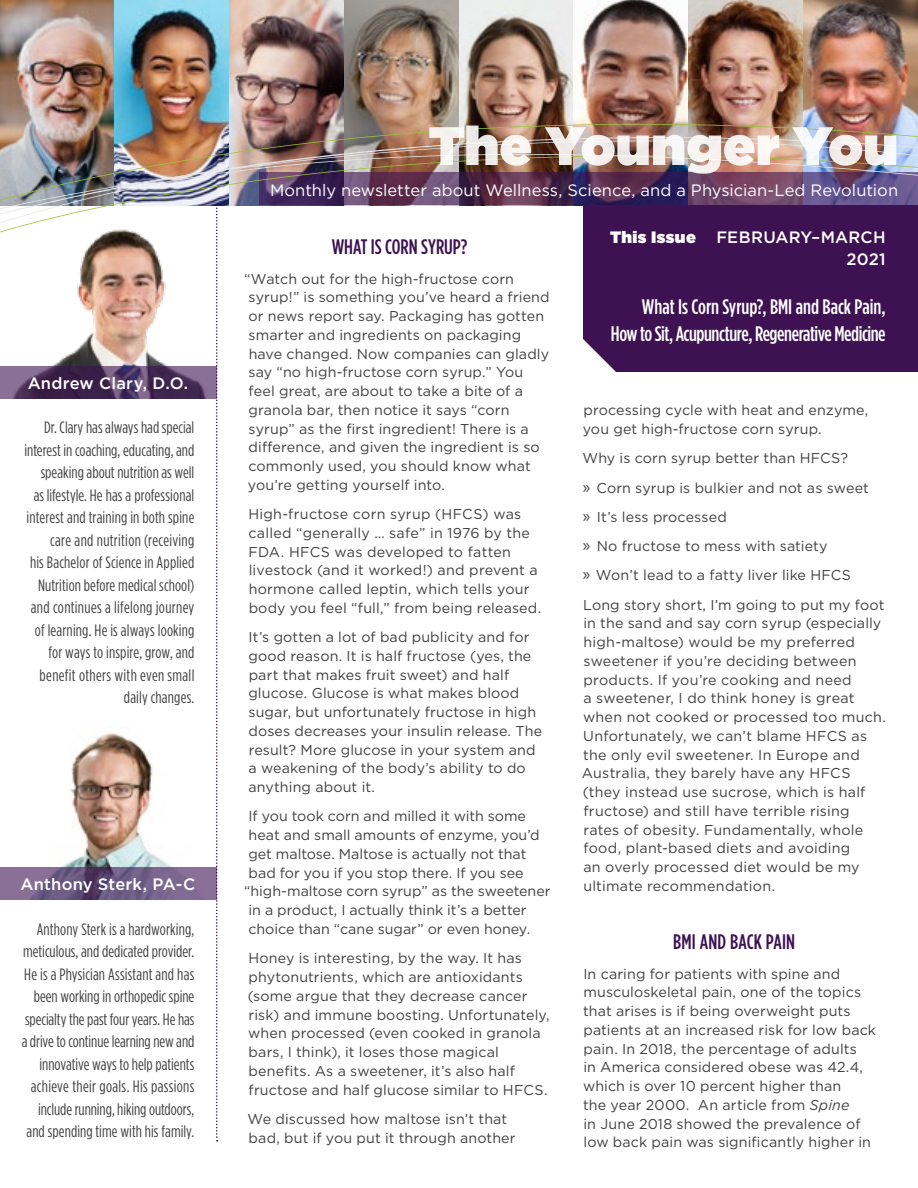
<style>
.page{position:relative;width:918px;height:1188px;background:#fff}
.page>*{position:absolute;margin:0;border:0;box-sizing:border-box;transform-origin:0 0}
.t1{font:900 54px "Gotham";letter-spacing:.005em;color:#fff}
.t2{font:500 21px/27px "Gotham Condensed";letter-spacing:-.02em;color:#fff;text-align:right}
.t3{font:500 21px "Gotham Condensed";color:#3d1152}
.t4{font:16.5px/22.5px "Gotham Condensed";letter-spacing:.005em;color:#414042;text-align:right}
.t5{font:16.5px "Gotham";color:#fff}
.t6{font:500 16.5px/22.5px "Gotham";letter-spacing:.015em;color:#fff;text-align:right}
.t7{font:14.25px/18.8px "Gotham";letter-spacing:.01em;color:#414042}
.s1{font-weight:900}
.s2{font-family:"Myriad Pro";font-size:18px}
.s3{font-style:italic}
</style>
<div class="page">
<img style="left:0;top:0;width:918px;height:118px">
<img style="left:0;top:119px;width:918px;height:31px">
<img style="left:0;top:150px;width:918px;height:76px">
<img style="left:0;top:226px;width:168px;height:140px">
<img style="left:61px;top:733px;width:111px;height:134px">
<svg style="left:0;top:366px;width:216px;height:33px;background:#563c65"></svg>
<svg style="left:0;top:867px;width:216px;height:33px;background:#746087"></svg>
<svg style="left:216px;top:204px;width:2px;height:938px"></svg>
<div style="left:583px;top:205px;width:335px;height:167px;background:#3d1152"></div>
<svg style="left:583px;top:339px;width:33px;height:33px"></svg>
<p class="t6" style="left:28px;top:372px;width:162px">Andrew Clary, D.O.</p>
<p class="t4" style="left:25px;top:416px;width:171px">Dr. Clary has always had special interest in coaching, educating, and speaking about nutrition as well<br>as lifestyle. He has a professional interest and training in both spine care and nutrition (receiving<br>his Bachelor of Science in Applied<br>Nutrition before medical school) and continues a lifelong journey of learning. He is always looking for ways to inspire, grow, and benefit others with even small daily changes.</p>
<p class="t6" style="left:21px;top:873px;width:176px">Anthony Sterk, PA-C</p>
<p class="t4" style="left:22px;top:917px;width:174px">Anthony Sterk is a hardworking, meticulous, and dedicated provider.<br>He is a Physician Assistant and has been working in orthopedic spine specialty the past four years. He has a drive to continue learning new and innovative ways to help patients achieve their goals. His passions include running, hiking outdoors, and spending time with his family.</p>
<h1 class="t1" style="left:429px;top:107px;width:471px">The Younger You</h1>
<p class="t5" style="left:270px;top:179px;width:630px">Monthly newsletter about Wellness, Science, and a Physician-Led Revolution</p>
<h2 class="t3" style="left:332px;top:235px;width:137px">WHAT IS CORN SYRUP?</h2>
<p class="t7" style="left:244px;top:269px;width:307px">“Watch out for the high-fructose corn syrup!” is something you’ve heard a friend or news report say. Packaging has gotten smarter and ingredients on packaging have changed. Now companies can gladly say “no high-fructose corn syrup.” You<br>feel great, are about to take a bite of a granola bar, then notice it says “corn syrup” as the first ingredient! There is a difference, and given the ingredient is so commonly used, you should know what you’re getting yourself into.</p>
<p class="t7" style="left:248px;top:504px;width:294px">High-fructose corn syrup (HFCS) was called “generally … safe” in 1976 by the FDA. HFCS was developed to fatten livestock (and it worked!) and prevent a hormone called leptin, which tells your body you feel “full,” from being released.</p>
<p class="t7" style="left:248px;top:627px;width:295px">It’s gotten a lot of bad publicity and for good reason. It is half fructose (yes, the part that makes fruit sweet) and half glucose. Glucose is what makes blood sugar, but unfortunately fructose in high doses decreases your insulin release. The result? More glucose in your system and a weakening of the body’s ability to do anything about it.</p>
<p class="t7" style="left:249px;top:807px;width:279px">If you took corn and milled it with some</p>
<p class="t7" style="left:249px;top:826px;width:293px">heat and small amounts of enzyme, you’d</p>
<p class="t7" style="left:248px;top:844px;width:280px">get maltose. Maltose is actually not that</p>
<p class="t7" style="left:249px;top:863px;width:277px">bad for you if you stop there. If you see</p>
<p class="t7" style="left:244px;top:882px;width:308px">“high-maltose corn syrup” as the sweetener</p>
<p class="t7" style="left:249px;top:901px;width:280px">in a product, I actually think it’s a better</p>
<p class="t7" style="left:248px;top:919px;width:283px">choice than “cane sugar” or even honey.</p>
<p class="t7" style="left:248px;top:949px;width:303px">Honey is interesting, by the way. It has phytonutrients, which are antioxidants (some argue that they decrease cancer risk) and immune boosting. Unfortunately, when processed (even cooked in granola bars, I think), it loses those magical benefits. As a sweetener, it’s also half fructose and half glucose similar to HFCS.</p>
<p class="t7" style="left:248px;top:1109px;width:270px">We discussed how maltose isn’t that bad, but if you put it through another</p>
<p class="t6" style="left:610px;top:225px;width:277px"><span class="s1">This Issue</span> FEBRUARY–MARCH<br>2021</p>
<h2 class="t2" style="left:611px;top:293px;width:276px">What Is Corn Syrup?, BMI and Back Pain,<br>How to Sit, Acupuncture, Regenerative Medicine</h2>
<p class="t7" style="left:583px;top:401px;width:287px">processing cycle with heat and enzyme, you get high-fructose corn syrup.</p>
<p class="t7" style="left:582px;top:444px;width:304px;line-height:29.2px">Why is corn syrup better than HFCS?<br><span class="s2">»</span> Corn syrup is bulkier and not as sweet<br><span class="s2">»</span> It’s less processed<br><span class="s2">»</span> No fructose to mess with satiety<br><span class="s2">»</span> Won’t lead to a fatty liver like HFCS Long story short, I’m going to put my foot</p>
<p class="t7" style="left:582px;top:614px;width:305px">in the sand and say corn syrup (especially high-maltose) would be my preferred sweetener if you’re deciding between products. If you’re cooking and need<br>a sweetener, I do think honey is great when not cooked or processed too much.<br>Unfortunately, we can’t blame HFCS as the only evil sweetener. In Europe and Australia, they barely have any HFCS (they instead use sucrose, which is half fructose) and still have terrible rising rates of obesity. Fundamentally, whole food, plant-based diets and avoiding<br>an overly processed diet would be my ultimate recommendation.</p>
<h2 class="t3" style="left:673px;top:930px;width:124px">BMI AND BACK PAIN</h2>
<p class="t7" style="left:583px;top:964px;width:295px">In caring for patients with spine and musculoskeletal pain, one of the topics that arises is if being overweight puts patients at an increased risk for low back pain. In 2018, the percentage of adults<br>in America considered obese was 42.4, which is over 10 percent higher than<br>the year 2000. An article from <span class="s3">Spine<br></span>in June 2018 showed the prevalence of low back pain was significantly higher in</p>
</div>
